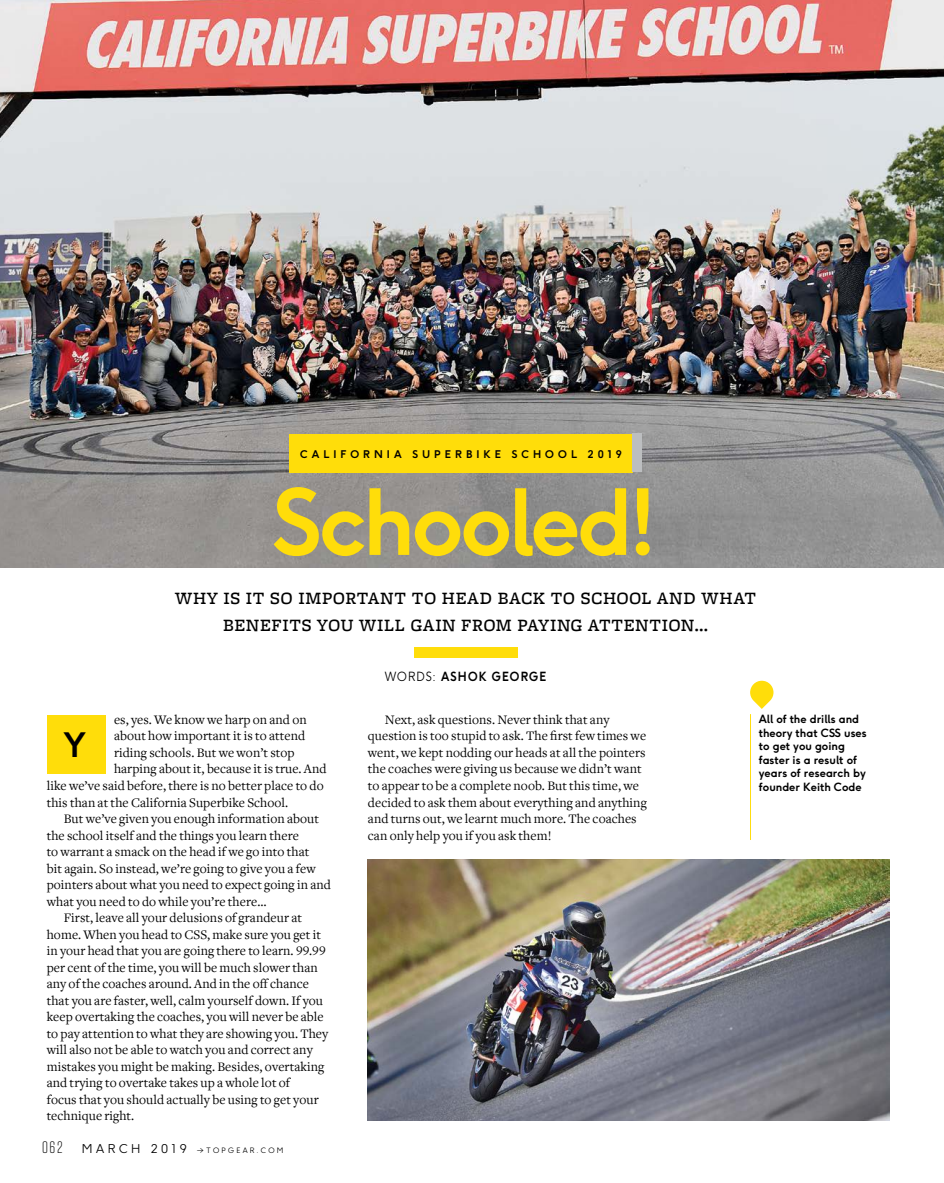
<style>
.page{position:relative;width:944px;height:1183px;background:#fff}
.page>*{position:absolute;margin:0;border:0;box-sizing:border-box;transform-origin:0 0}
.Head_Intake{font:700 90px "F37 Ginger";letter-spacing:-.04em;color:#ffdd0a}
._03_WatchList_head{font:700 33.3px "F37 Ginger";color:#000}
.Intro_Intake{font:500 18px/27px "Freight Micro Pro";letter-spacing:.03em;color:#000;text-align:center}
.Body_copy{font:13.5px/16.5px "Freight Text";letter-spacing:.005em;color:#000}
.Writer_credit{font:700 12.6px "F37 Ginger";letter-spacing:.1em;color:#000;scale:.91 1}
.t1{font:700 11.25px/13.5px "F37 Ginger";color:#000}
.t2{font:700 10.5px "F37 Ginger";letter-spacing:.385em;color:#000}
.t3{font:300 7.35px "F37 Ginger";letter-spacing:.3em;color:#000}
.s1{font-family:"Freight Text Book SC"}
.s2{font-family:"Tungsten";font-size:16.5px}
.s3{font-size:12px}
.s4{font-family:"Verlag";font-size:9.75px}
.s5{font-weight:300}
</style>
<div class="page">
<img style="left:0;top:0;width:944px;height:567px">
<div style="left:414px;top:647px;width:103px;height:11px;background:#ffdd0a"></div>
<hr style="left:750px;top:714px;width:1px;height:125px;background:#ffdd0a">
<svg style="left:750px;top:680px;width:23px;height:28px"></svg>
<div style="left:47px;top:714px;width:59px;height:59px;background:#ffdd0a"></div>
<div style="left:290px;top:433px;width:343px;height:39px;background:#ffdd0a"></div>
<div style="left:633px;top:433px;width:9px;height:39px;background:#bcbec0"></div>
<img style="left:368px;top:859px;width:521px;height:260px">
<p class="t2" style="left:300px;top:449px;width:323px">CALIFORNIA SUPERBIKE SCHOOL 2019</p>
<p class="Head_Intake" style="left:273px;top:482px;width:387px">Schooled!</p>
<p class="Intro_Intake" style="left:175px;top:584px;width:583px">WHY IS IT SO IMPORTANT TO HEAD BACK TO SCHOOL AND WHAT<br>BENEFITS YOU WILL GAIN FROM PAYING ATTENTION…</p>
<p class="Body_copy" style="left:114px;top:711px;width:194px">es, yes. We know we harp on and on</p>
<p class="Body_copy" style="left:114px;top:728px;width:193px">about how important it is to attend</p>
<p class="Body_copy" style="left:114px;top:744px;width:182px">riding schools. But we won’t stop</p>
<p class="Body_copy" style="left:114px;top:761px;width:214px">harping about it, because it is true. And</p>
<p class="Body_copy" style="left:47px;top:777px;width:278px">like we’ve said before, there is no better place to do</p>
<p class="Body_copy" style="left:47px;top:794px;width:243px">this than at the California Superbike School.</p>
<p class="Body_copy" style="left:47px;top:810px;width:286px;text-indent:17px">But we’ve given you enough information about the school itself and the things you learn there<br>to warrant a smack on the head if we go into that<br>bit again. So instead, we’re going to give you a few pointers about what you need to expect going in and what you need to do while you’re there…</p>
<p class="Body_copy" style="left:47px;top:909px;width:283px;text-indent:17px">First, leave all your delusions of grandeur at home. When you head to CSS, make sure you get it in your head that you are going there to learn. <span class="s1">99</span>.<span class="s1">99 </span>per cent of the time, you will be much slower than any of the coaches around. And in the off chance that you are faster, well, calm yourself down. If you keep overtaking the coaches, you will never be able to pay attention to what they are showing you. They will also not be able to watch you and correct any mistakes you might be making. Besides, overtaking and trying to overtake takes up a whole lot of<br>focus that you should actually be using to get your technique right.</p>
<p class="_03_WatchList_head" style="left:64px;top:730px;width:24px">Y</p>
<p class="t3" style="left:42px;top:1147px;width:243px"><span class="s2">062</span> <span class="s3">MARCH 2019</span> <span class="s4">→</span>TOPGEAR.COM</p>
<p class="Writer_credit" style="left:385px;top:670px;width:179px"><span class="s5">WORDS:</span> ASHOK GEORGE</p>
<p class="Body_copy" style="left:368px;top:711px;width:280px;text-indent:17px">Next, ask questions. Never think that any question is too stupid to ask. The first few times we went, we kept nodding our heads at all the pointers the coaches were giving us because we didn’t want to appear to be a complete noob. But this time, we decided to ask them about everything and anything and turns out, we learnt much more. The coaches can only help you if you ask them!</p>
<p class="t1" style="left:759px;top:713px;width:110px">All of the drills and theory that CSS uses to get you going faster is a result of years of research by founder Keith Code</p>
</div>
